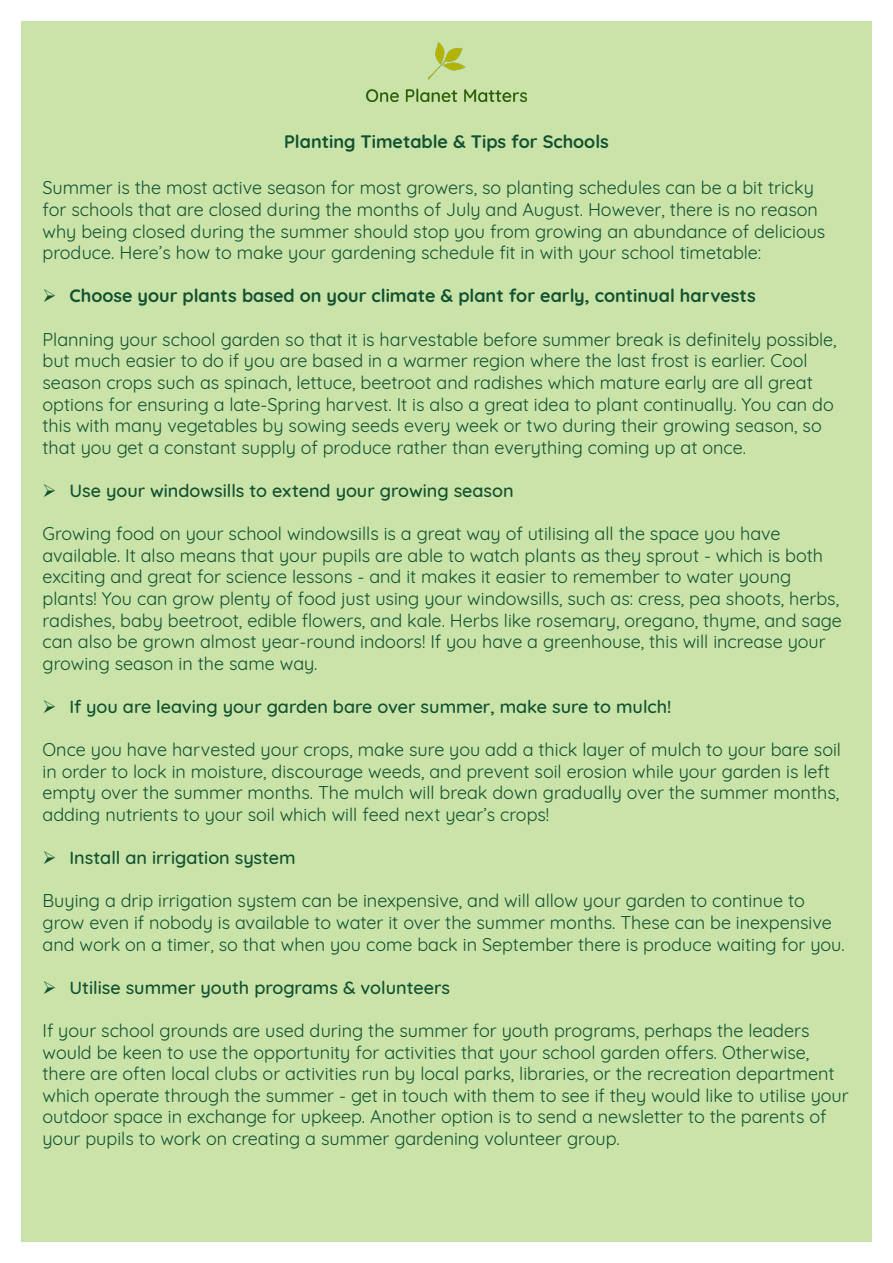
<style>
.page{position:relative;width:893px;height:1263px;background:#fff}
.page>*{position:absolute;margin:0;border:0;box-sizing:border-box;transform-origin:0 0}
.t1{font:18px/21.6px "Quicksand";color:#135130}
.t2{font:500 18px "Quicksand";color:#135130}
.t3{font:700 18px "Quicksand";color:#135130}
</style>
<div class="page">
<div style="left:21px;top:21px;width:851px;height:1221px;background:#c9e3a8"></div>
<img style="left:366px;top:43px;width:161px;height:59px">
<p class="t3" style="left:284px;top:126px;width:326px">Planting Timetable &amp; Tips for Schools</p>
<p class="t1" style="left:43px;top:175px;width:784px">Summer is the most active season for most growers, so planting schedules can be a bit tricky for schools that are closed during the months of July and August. However, there is no reason why being closed during the summer should stop you from growing an abundance of delicious produce. Here’s how to make your gardening schedule fit in with your school timetable:</p>
<p class="t3" style="left:70px;top:281px;width:688px">Choose your plants based on your climate &amp; plant for early, continual harvests</p>
<p class="t1" style="left:43px;top:327px;width:796px">Planning your school garden so that it is harvestable before summer break is definitely possible, but much easier to do if you are based in a warmer region where the last frost is earlier. Cool season crops such as spinach, lettuce, beetroot and radishes which mature early are all great options for ensuring a late-Spring harvest. It is also a great idea to plant continually. You can do this with many vegetables by sowing seeds every week or two during their growing season, so that you get a constant supply of produce rather than everything coming up at once.</p>
<p class="t2" style="left:70px;top:476px;width:446px">Use your windowsills to extend your growing season</p>
<p class="t1" style="left:43px;top:521px;width:801px">Growing food on your school windowsills is a great way of utilising all the space you have available. It also means that your pupils are able to watch plants as they sprout - which is both exciting and great for science lessons - and it makes it easier to remember to water young plants! You can grow plenty of food just using your windowsills, such as: cress, pea shoots, herbs, radishes, baby beetroot, edible flowers, and kale. Herbs like rosemary, oregano, thyme, and sage can also be grown almost year-round indoors! If you have a greenhouse, this will increase your growing season in the same way.</p>
<p class="t2" style="left:70px;top:692px;width:603px">If you are leaving your garden bare over summer, make sure to mulch!</p>
<p class="t1" style="left:43px;top:737px;width:800px">Once you have harvested your crops, make sure you add a thick layer of mulch to your bare soil in order to lock in moisture, discourage weeds, and prevent soil erosion while your garden is left empty over the summer months. The mulch will break down gradually over the summer months, adding nutrients to your soil which will feed next year’s crops!</p>
<p class="t2" style="left:70px;top:843px;width:228px">Install an irrigation system</p>
<p class="t1" style="left:43px;top:888px;width:804px">Buying a drip irrigation system can be inexpensive, and will allow your garden to continue to grow even if nobody is available to water it over the summer months. These can be inexpensive and work on a timer, so that when you come back in September there is produce waiting for you.</p>
<p class="t2" style="left:70px;top:973px;width:382px">Utilise summer youth programs &amp; volunteers</p>
<p class="t1" style="left:43px;top:1018px;width:808px">If your school grounds are used during the summer for youth programs, perhaps the leaders would be keen to use the opportunity for activities that your school garden offers. Otherwise, there are often local clubs or activities run by local parks, libraries, or the recreation department which operate through the summer - get in touch with them to see if they would like to utilise your outdoor space in exchange for upkeep. Another option is to send a newsletter to the parents of your pupils to work on creating a summer gardening volunteer group.</p>
</div>
